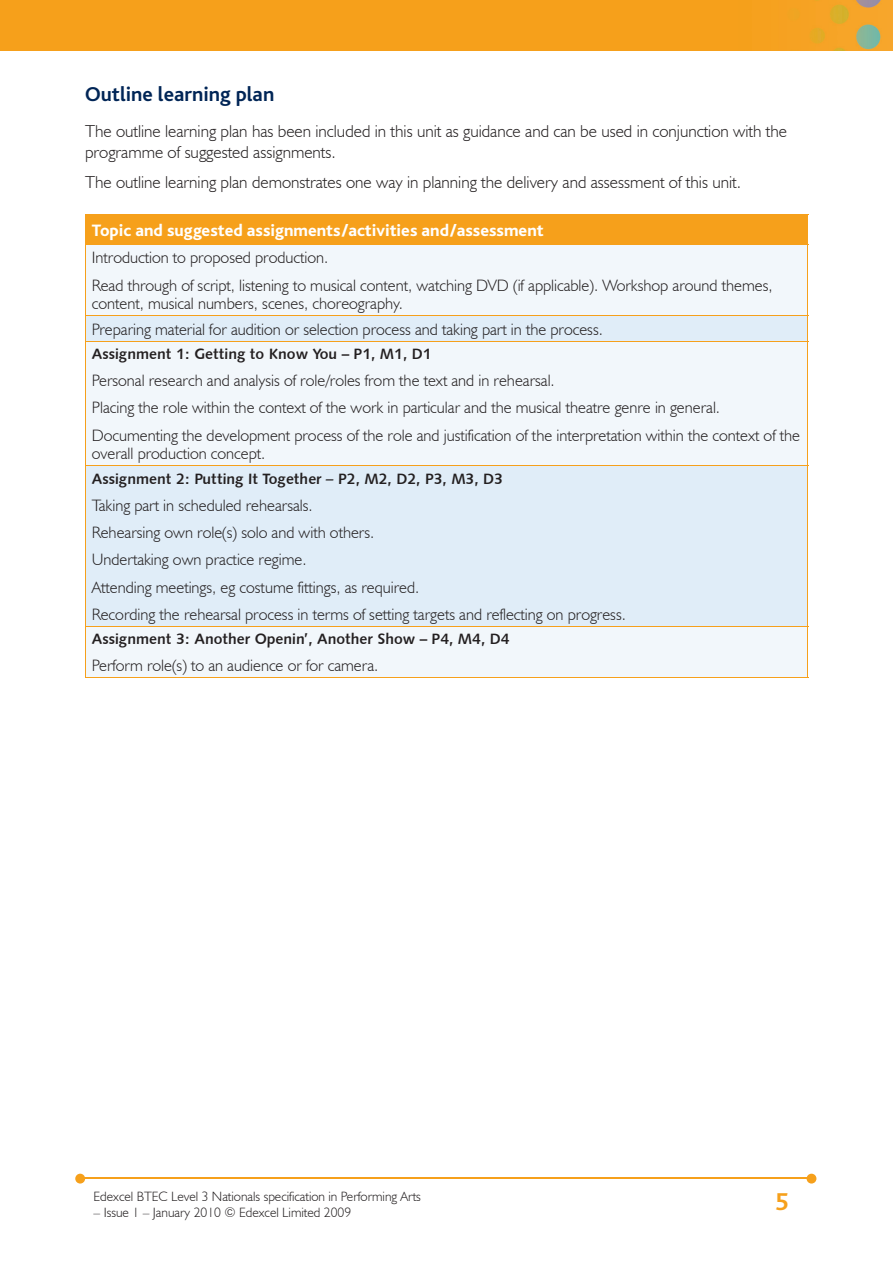
<style>
.page{position:relative;width:893px;height:1263px;background:#fff}
.page>*{position:absolute;margin:0;border:0;box-sizing:border-box;transform-origin:0 0}
.t1{font:700 25.5px "Bliss";color:#f6a01b}
.t2{font:700 21px "Bliss";color:#002556}
.t3{font:300 17.25px/21px "Humanist 521 BT";color:#231f20}
.t4{font:800 17.25px "Bliss";color:#fff}
.t5{font:300 16.5px/27.3px "Humanist 521 BT";color:#231f20}
.t6{font:15px "Humanist 531 BT Bold A";color:#231f20}
.t7{font:300 13.5px "Humanist 521 BT";color:#231f20}
.s1{font-family:"Humanist 777 BT Bold Italic B"}
</style>
<div class="page">
<img style="left:0;top:0;width:893px;height:51px">
<hr style="left:82px;top:1178px;width:728px;height:1px;background:#f6a01b">
<svg style="left:807px;top:1174px;width:9px;height:9px"></svg>
<svg style="left:75px;top:1174px;width:10px;height:9px"></svg>
<div style="left:85px;top:214px;width:723px;height:30px;background:#f6a01b"></div>
<div style="left:86px;top:245px;width:721px;height:432px;background:#f2f7fb"></div>
<svg style="left:86px;top:316px;width:721px;height:310px;fill:#e0edf8"></svg>
<hr style="left:85px;top:245px;width:1px;height:70px;background:#f6a01b">
<hr style="left:807px;top:245px;width:1px;height:70px;background:#f6a01b">
<hr style="left:85px;top:244px;width:723px;height:1px;background:#f6a01b">
<svg style="left:85px;top:316px;width:1px;height:25px"></svg>
<svg style="left:807px;top:316px;width:1px;height:25px"></svg>
<hr style="left:85px;top:315px;width:723px;height:1px;background:#f6a01b">
<hr style="left:85px;top:341px;width:1px;height:124px;background:#f6a01b">
<hr style="left:807px;top:341px;width:1px;height:124px;background:#f6a01b">
<hr style="left:85px;top:341px;width:723px;height:1px;background:#f6a01b">
<hr style="left:85px;top:466px;width:1px;height:160px;background:#f6a01b">
<hr style="left:807px;top:466px;width:1px;height:160px;background:#f6a01b">
<hr style="left:85px;top:465px;width:723px;height:1px;background:#f6a01b">
<hr style="left:85px;top:677px;width:723px;height:1px;background:#f6a01b">
<hr style="left:85px;top:627px;width:1px;height:50px;background:#f6a01b">
<hr style="left:807px;top:627px;width:1px;height:50px;background:#f6a01b">
<hr style="left:85px;top:626px;width:723px;height:1px;background:#f6a01b">
<p class="t2" style="left:85px;top:83px;width:191px">Outline learning plan</p>
<p class="t3" style="left:85px;top:120px;width:704px">The outline learning plan has been included in this unit as guidance and can be used in conjunction with the programme of suggested assignments.</p>
<p class="t3" style="left:85px;top:171px;width:657px">The outline learning plan demonstrates one way in planning the delivery and assessment of this unit.</p>
<p class="t4" style="left:92px;top:221px;width:453px">Topic and suggested assignments/activities and/assessment</p>
<p class="t5" style="left:92px;top:244px;width:682px">Introduction to proposed production.<br>Read through of script, listening to musical content, watching DVD (if applicable). Workshop around themes,</p>
<p class="t5" style="left:92px;top:291px;width:513px;line-height:25.3px">content, musical numbers, scenes, choreography.<br>Preparing material for audition or selection process and taking part in the process.</p>
<p class="t6" style="left:92px;top:344px;width:341px">Assignment 1: Getting to Know You – P1, M1, D1</p>
<p class="t5" style="left:92px;top:367px;width:710px">Personal research and analysis of role/roles from the text and in rehearsal.<br>Placing the role within the context of the work in particular and the musical theatre genre in general.<br>Documenting the development process of the role and justification of the interpretation within the context of the</p>
<p class="t5" style="left:92px;top:440px;width:175px">overall production concept.</p>
<p class="t6" style="left:92px;top:469px;width:413px">Assignment 2: Putting It Together <span class="s1">–</span> P2, M2, D2, P3, M3, D3</p>
<p class="t5" style="left:92px;top:491px;width:536px">Taking part in scheduled rehearsals.<br>Rehearsing own role(s) solo and with others.<br>Undertaking own practice regime.<br>Attending meetings, eg costume fittings, as required.<br>Recording the rehearsal process in terms of setting targets and reflecting on progress.</p>
<p class="t6" style="left:92px;top:630px;width:419px">Assignment 3: Another Openin’, Another Show – P4, M4, D4</p>
<p class="t5" style="left:92px;top:652px;width:288px">Perform role(s) to an audience or for camera.</p>
<p class="t7" style="left:94px;top:1188px;width:329px">Edexcel BTEC Level 3 Nationals specification in Performing Arts</p>
<p class="t7" style="left:94px;top:1204px;width:259px">– Issue 1 – January 2010 © Edexcel Limited 2009</p>
<h1 class="t1" style="left:775px;top:1189px;width:15px">5</h1>
</div>
